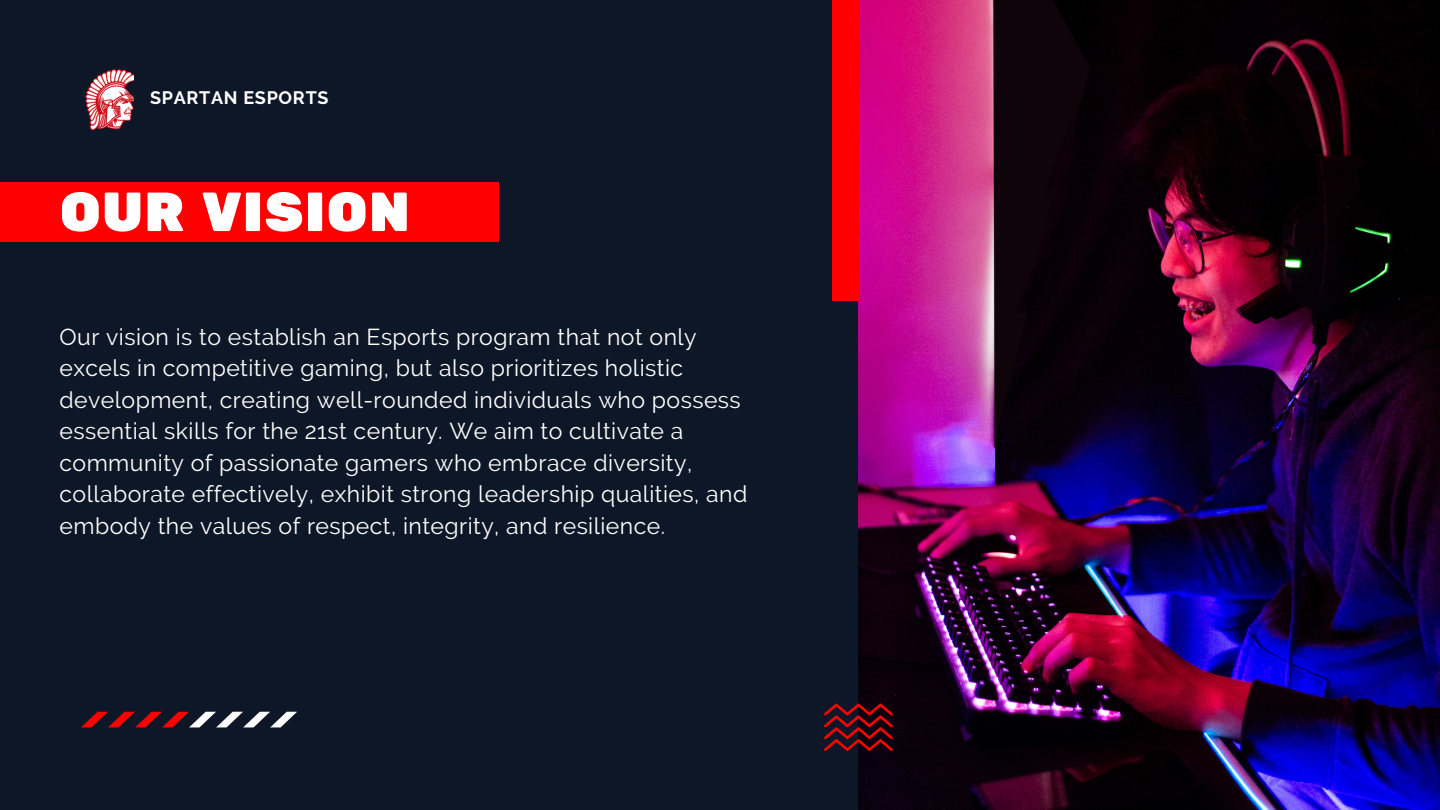
<style>
.page{position:relative;width:1440px;height:810px;background:#0e1727}
.page>*{position:absolute;margin:0;border:0;box-sizing:border-box;transform-origin:0 0}
.t1{font:55px "Rubik One";letter-spacing:.01em;color:#fff}
.t2{font:23px/31.5px "Raleway";letter-spacing:.02em;color:#fff}
.t3{font:700 18px "Raleway";letter-spacing:.04em;color:#fff}
</style>
<div class="page">
<img style="left:859px;top:0;width:581px;height:810px">
<div style="left:0;top:182px;width:499px;height:59px;background:#f00"></div>
<div style="left:832px;top:0;width:27px;height:300px;background:#f00"></div>
<svg style="left:824px;top:703px;width:69px;height:48px"></svg>
<svg style="left:81px;top:712px;width:216px;height:15px"></svg>
<img style="left:85px;top:69px;width:49px;height:62px">
<p class="t3" style="left:150px;top:87px;width:180px">SPARTAN ESPORTS</p>
<p class="t1" style="left:59px;top:180px;width:352px">OUR VISION</p>
<p class="t2" style="left:59px;top:321px;width:689px">Our vision is to establish an Esports program that not only excels in competitive gaming, but also prioritizes holistic development, creating well-rounded individuals who possess essential skills for the 21st century. We aim to cultivate a community of passionate gamers who embrace diversity, collaborate effectively, exhibit strong leadership qualities, and embody the values of respect, integrity, and resilience.</p>
</div>
